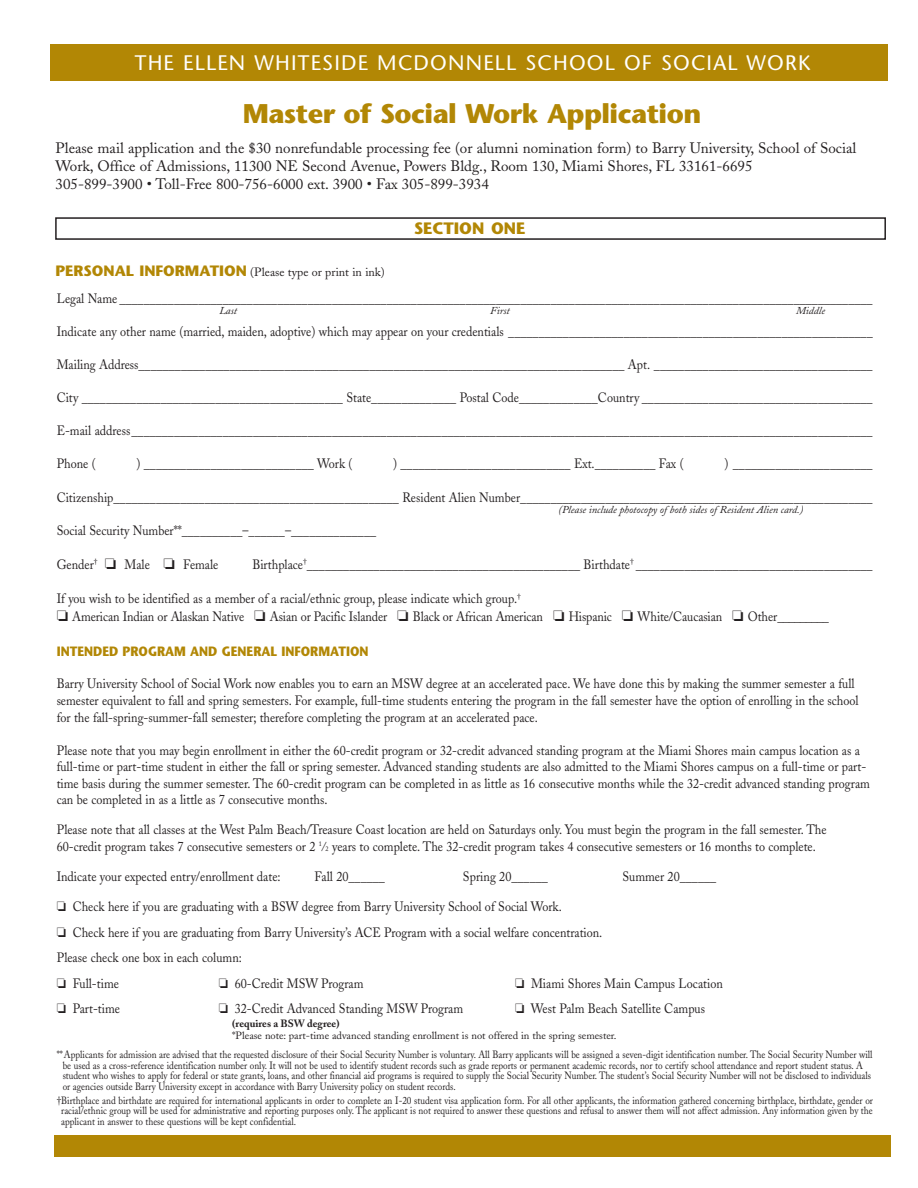
<style>
.page{position:relative;width:918px;height:1188px;background:#fff}
.page>*{position:absolute;margin:0;border:0;box-sizing:border-box;transform-origin:0 0}
.t1{font:700 27px "Stone Sans";letter-spacing:-.02em;color:#b28705}
.t2{font:21px "Stone Sans";letter-spacing:.055em;color:#fff}
.t3{font:700 16.5px "Stone Sans";color:#b28705}
.t4{font:15px/18.5px "Adobe Caslon";color:#231f20}
.t5{font:13.5px/16.5px "Adobe Caslon";color:#231f20;scale:.9 1}
.t6{font:700 13.5px "Stone Sans";color:#b28705;scale:.9 1}
.t7{font:12px "Adobe Caslon";color:#231f20}
.t8{font:10.5px/10.5px "Adobe Caslon";color:#231f20;scale:.88 1}
.t9{font:10.5px "Adobe Caslon";color:#231f20}
.t10{font:italic 10.5px "Adobe Caslon";color:#231f20}
.t11{font:700 10.5px "Adobe Caslon";color:#231f20}
.s1{font-family:"Stone Sans";font-weight:700;font-size:15px;color:#b28705}
.s2{font-size:6.75px}
</style>
<div class="page">
<div style="left:55px;top:217px;width:831px;height:23px;border:2px solid #231f20"></div>
<div style="left:54px;top:1135px;width:837px;height:22px;background:#b28705"></div>
<div style="left:51px;top:44px;width:837px;height:37px;background:#b28705"></div>
<h2 class="t2" style="left:135px;top:55px;width:677px">THE ELLEN WHITESIDE MCDONNELL SCHOOL OF SOCIAL WORK</h2>
<h1 class="t1" style="left:243px;top:103px;width:460px">Master of Social Work Application</h1>
<p class="t4" style="left:56px;top:140px;width:802px">Please mail application and the $30 nonrefundable processing fee (or alumni nomination form) to Barry University, School of Social<br>Work, Office of Admissions, 11300 NE Second Avenue, Powers Bldg., Room 130, Miami Shores, FL 33161-6695<br>305-899-3900 • Toll-Free 800-756-6000 ext. 3900 • Fax 305-899-3934</p>
<p class="t7" style="left:56px;top:267px;width:331px"><span class="s1">PERSONAL INFORMATION</span> (Please type or print in ink)</p>
<p class="t3" style="left:414px;top:222px;width:113px">SECTION ONE</p>
<p class="t5" style="left:57px;top:292px;width:908px">Legal Name ____________________________________________________________________________________________________________________________</p>
<p class="t5" style="left:57px;top:325px;width:908px">Indicate any other name (married, maiden, adoptive) which may appear on your credentials ____________________________________________________________</p>
<p class="t5" style="left:57px;top:358px;width:908px">Mailing Address________________________________________________________________________________ Apt. ____________________________________</p>
<p class="t5" style="left:57px;top:391px;width:908px">City ___________________________________________ State______________ Postal Code_____________Country ______________________________________</p>
<p class="t5" style="left:57px;top:424px;width:908px">E-mail address__________________________________________________________________________________________________________________________</p>
<p class="t5" style="left:57px;top:457px;width:45px">Phone (</p>
<p class="t5" style="left:136px;top:457px;width:242px">) ____________________________ Work (</p>
<p class="t5" style="left:393px;top:457px;width:324px">) ____________________________ Ext.__________ Fax (</p>
<p class="t5" style="left:724px;top:457px;width:166px">) _______________________</p>
<p class="t5" style="left:57px;top:490px;width:908px">Citizenship_______________________________________________ Resident Alien Number__________________________________________________________</p>
<p class="t5" style="left:57px;top:523px;width:357px">Social Security Number**__________–______–______________</p>
<p class="t5" style="left:57px;top:558px;width:181px">Gender<sup>†</sup> ❏ Male ❏ Female</p>
<p class="t5" style="left:252px;top:558px;width:691px">Birthplace<sup>†</sup>_____________________________________________ Birthdate<sup>†</sup> _______________________________________</p>
<p class="t5" style="left:57px;top:592px;width:859px;line-height:17.7px">If you wish to be identified as a member of a racial/ethnic group, please indicate which group.<sup>†<br></sup>❏ American Indian or Alaskan Native ❏ Asian or Pacific Islander ❏ Black or African American ❏ Hispanic ❏ White/Caucasian ❏ Other_________</p>
<p class="t6" style="left:57px;top:646px;width:348px">INTENDED PROGRAM AND GENERAL INFORMATION</p>
<p class="t5" style="left:57px;top:677px;width:893px">Barry University School of Social Work now enables you to earn an MSW degree at an accelerated pace. We have done this by making the summer semester a full semester equivalent to fall and spring semesters. For example, full-time students entering the program in the fall semester have the option of enrolling in the school for the fall-spring-summer-fall semester; therefore completing the program at an accelerated pace.</p>
<p class="t5" style="left:57px;top:743px;width:905px">Please note that you may begin enrollment in either the 60-credit program or 32-credit advanced standing program at the Miami Shores main campus location as a full-time or part-time student in either the fall or spring semester. Advanced standing students are also admitted to the Miami Shores campus on a full-time or part&shy;time basis during the summer semester. The 60-credit program can be completed in as little as 16 consecutive months while the 32-credit advanced standing program can be completed in as a little as 7 consecutive months.</p>
<p class="t5" style="left:57px;top:823px;width:857px">Please note that all classes at the West Palm Beach/Treasure Coast location are held on Saturdays only. You must begin the program in the fall semester. The<br>60-credit program takes 7 consecutive semesters or 2 <sup>1</sup>⁄<span class="s2">2</span> years to complete. The 32-credit program takes 4 consecutive semesters or 16 months to complete.</p>
<p class="t5" style="left:57px;top:870px;width:250px">Indicate your expected entry/enrollment date:</p>
<p class="t5" style="left:315px;top:870px;width:80px">Fall 20______</p>
<p class="t5" style="left:463px;top:870px;width:96px">Spring 20______</p>
<p class="t5" style="left:622px;top:870px;width:106px">Summer 20______</p>
<p class="t5" style="left:57px;top:895px;width:608px;line-height:25.5px">❏ Check here if you are graduating with a BSW degree from Barry University School of Social Work.<br>❏ Check here if you are graduating from Barry University’s ACE Program with a social welfare concentration.<br>Please check one box in each column:<br>❏ Full-time</p>
<p class="t10" style="left:219px;top:307px;width:19px">Last</p>
<p class="t10" style="left:490px;top:307px;width:21px">First</p>
<p class="t10" style="left:796px;top:307px;width:31px">Middle</p>
<p class="t10" style="left:558px;top:506px;width:246px">(Please include photocopy of both sides of Resident Alien card.)</p>
<p class="t5" style="left:219px;top:976px;width:163px">❏ 60-Credit MSW Program</p>
<p class="t5" style="left:515px;top:976px;width:232px">❏ Miami Shores Main Campus Location</p>
<p class="t5" style="left:57px;top:1002px;width:72px">❏ Part-time</p>
<p class="t5" style="left:219px;top:1002px;width:273px">❏ 32-Credit Advanced Standing MSW Program</p>
<p class="t5" style="left:515px;top:1002px;width:213px">❏ West Palm Beach Satellite Campus</p>
<p class="t8" style="left:63px;top:1051px;width:922px;text-indent:-6px">**Applicants for admission are advised that the requested disclosure of their Social Security Number is voluntary. All Barry applicants will be assigned a seven-digit identification number. The Social Security Number will be used as a cross-reference identification number only. It will not be used to identify student records such as grade reports or permanent academic records, nor to certify school attendance and report student status. A student who wishes to apply for federal or state grants, loans, and other financial aid programs is required to supply the Social Security Number. The student’s Social Security Number will not be disclosed to individuals or agencies outside Barry University except in accordance with Barry University policy on student records.</p>
<p class="t8" style="left:61px;top:1096px;width:924px;text-align:justify;text-indent:-5px">†Birthplace and birthdate are required for international applicants in order to complete an I-20 student visa application form. For all other applicants, the information gathered concerning birthplace, birthdate, gender or racial/ethnic group will be used for administrative and reporting purposes only. The applicant is not required to answer these questions and refusal to answer them will not affect admission. Any information given by the applicant in answer to these questions will be kept confidential.</p>
<p class="t11" style="left:232px;top:1020px;width:109px">(requires a BSW degree)</p>
<p class="t9" style="left:232px;top:1032px;width:386px">*Please note: part-time advanced standing enrollment is not offered in the spring semester.</p>
</div>
